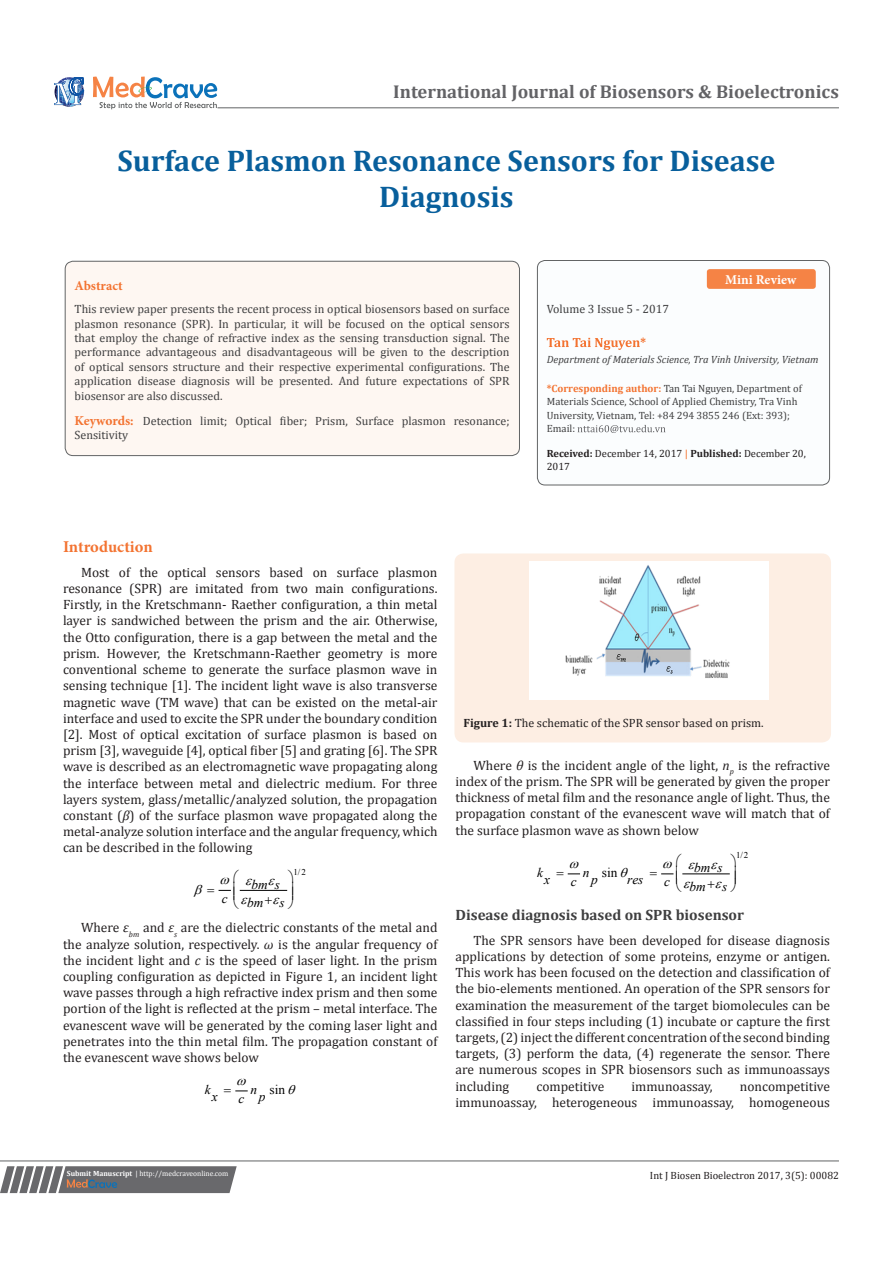
<style>
.page{position:relative;width:893px;height:1263px;background:#fff}
.page>*{position:absolute;margin:0;border:0;box-sizing:border-box;transform-origin:0 0}
.t1{font:700 30px/36px "Cambria";color:#085f9c;text-align:center}
.t2{font:700 18.6px "Cambria";color:#636366}
.List_Paragraph{font:700 16.5px "Minion Pro";letter-spacing:-.005em;color:#f37331}
.List_Paragraph-2{font:700 15px "Cambria";color:#3e3e3f}
.t3{font:13.5px/16.2px "Cambria";color:#231f20;text-align:justify}
.t4{font:700 13.5px "Minion Pro";letter-spacing:.005em;color:#fff}
.t5{font:700 13.5px "Minion Pro";color:#f37331}
.t6{font:italic 13.35px "Times New Roman";color:#000}
.t7{font:13.35px "Times New Roman";color:#000}
.t8{font:italic 13.2px "Times New Roman";color:#000}
.t9{font:13.2px "Times New Roman";color:#000}
.List_Paragraph-3{font:12px/14.4px "Cambria";color:#3e3e3f;text-align:justify}
.t10{font:12px "Cambria";color:#231f20}
.t11{font:10.5px/13.5px "Cambria";color:#3e3e3f}
.t12{font:10.5px/12.6px "Cambria";color:#231f20}
.t13{font:italic 10.5px "Cambria";color:#3e3e3f}
.t14{font:8.85px "Times New Roman";color:#000}
.t15{font:7.5px "Cambria";color:#fff}
.s1{font-family:"Minion Pro";font-weight:700;font-size:13.5px;color:#f37331}
.s2{font-weight:700;color:#f37331}
.s3{font-weight:700}
.s4{font-weight:700;color:#f58345}
.s5{font-style:italic}
</style>
<div class="page">
<svg style="left:54px;top:77px;width:30px;height:30px"></svg>
<svg style="left:93px;top:77px;width:124px;height:32px"></svg>
<svg style="left:0;top:1166px;width:237px;height:27px;background:#78787a"></svg>
<hr style="left:0;top:1161px;width:839px;height:1px;background:#626465">
<hr style="left:218px;top:108px;width:621px;height:1px;background:#626465">
<div style="left:537px;top:260px;width:293px;height:225px;background:#fbfdfe;border-radius:8px"></div>
<svg style="left:547px;top:338px;width:99px;height:12px"></svg>
<svg style="left:577px;top:425px;width:88px;height:8px"></svg>
<div style="left:537px;top:260px;width:293px;height:225px;border:1px solid #626465;border-radius:8px"></div>
<div style="left:707px;top:269px;width:109px;height:20px;background:#f58345;border-radius:3px"></div>
<div style="left:65px;top:261px;width:454px;height:195px;background:#fef7f2;border-radius:8px"></div>
<div style="left:65px;top:261px;width:455px;height:195px;border:1px solid #626465;border-radius:8px"></div>
<hr style="left:240px;top:890px;width:47px;height:1px;background:#000">
<hr style="left:683px;top:874px;width:46px;height:1px;background:#000">
<div style="left:454px;top:553px;width:377px;height:189px;background:#fdeee3;border-radius:9px"></div>
<img style="left:529px;top:562px;width:240px;height:138px">
<svg style="left:218px;top:889px;width:35px;height:2px"></svg>
<svg style="left:235px;top:1090px;width:12px;height:2px"></svg>
<svg style="left:567px;top:873px;width:12px;height:2px"></svg>
<svg style="left:661px;top:873px;width:34px;height:2px"></svg>
<p class="t2" style="left:393px;top:79px;width:447px">International Journal of Biosensors &amp; Bioelectronics</p>
<p class="t1" style="left:117px;top:142px;width:660px">Surface Plasmon Resonance Sensors for Disease<br>Diagnosis</p>
<p class="t5" style="left:75px;top:276px;width:50px">Abstract</p>
<p class="List_Paragraph-3" style="left:75px;top:302px;width:437px">This review paper presents the recent process in optical biosensors based on surface plasmon resonance (SPR). In particular, it will be focused on the optical sensors that employ the change of refractive index as the sensing transduction signal. The performance advantageous and disadvantageous will be given to the description of optical sensors structure and their respective experimental configurations. The application disease diagnosis will be presented. And future expectations of SPR biosensor are also discussed.</p>
<p class="List_Paragraph-3" style="left:75px;top:413px;width:437px"><span class="s1">Keywords:</span> Detection limit; Optical fiber; Prism, Surface plasmon resonance;<br>Sensitivity</p>
<p class="List_Paragraph-3" style="left:547px;top:302px;width:124px">Volume 3 Issue 5 - 2017</p>
<p class="t4" style="left:725px;top:270px;width:73px">Mini Review</p>
<p class="t13" style="left:547px;top:352px;width:273px">Department of Materials Science, Tra Vinh University, Vietnam</p>
<p class="t11" style="left:547px;top:381px;width:257px"><span class="s2">*Corresponding author:</span> Tan Tai Nguyen, Department of Materials Science, School of Applied Chemistry, Tra Vinh University, Vietnam, Tel: +84 294 3855 246 (Ext: 393); Email:</p>
<p class="t12" style="left:547px;top:447px;width:261px"><span class="s3">Received:</span> December 14, 2017 <span class="s4">|</span> <span class="s3">Published:</span> December 20,<br>2017</p>
<p class="List_Paragraph" style="left:63px;top:535px;width:91px">Introduction</p>
<p class="t3" style="left:63px;top:564px;width:376px;text-indent:18px">Most of the optical sensors based on surface plasmon resonance (SPR) are imitated from two main configurations.<br>Firstly, in the Kretschmann- Raether configuration, a thin metal layer is sandwiched between the prism and the air. Otherwise, the Otto configuration, there is a gap between the metal and the prism. However, the Kretschmann-Raether geometry is more conventional scheme to generate the surface plasmon wave in sensing technique [1]. The incident light wave is also transverse magnetic wave (TM wave) that can be existed on the metal-air interface and used to excite the SPR under the boundary condition [2]. Most of optical excitation of surface plasmon is based on prism [3], waveguide [4], optical fiber [5] and grating [6]. The SPR wave is described as an electromagnetic wave propagating along the interface between metal and dielectric medium. For three layers system, glass/metallic/analyzed solution, the propagation constant (<span class="s5">β</span>) of the surface plasmon wave propagated along the metal-analyze solution interface and the angular frequency, which can be described in the following</p>
<p class="t6" style="left:252px;top:875px;width:30px">bm s</p>
<p class="t6" style="left:222px;top:889px;width:7px">c</p>
<p class="t6" style="left:247px;top:894px;width:39px">bm s</p>
<p class="t14" style="left:293px;top:865px;width:14px">1/2</p>
<p class="t3" style="left:63px;top:920px;width:376px;text-indent:18px">Where <span class="s5">ε</span><sub>bm</sub> and <span class="s5">ε</span><sub>s</sub> are the dielectric constants of the metal and the analyze solution, respectively. <span class="s5">ω</span> is the angular frequency of the incident light and <span class="s5">c</span> is the speed of laser light. In the prism coupling configuration as depicted in Figure 1, an incident light wave passes through a high refractive index prism and then some portion of the light is reflected at the prism – metal interface. The evanescent wave will be generated by the coming laser light and penetrates into the thin metal film. The propagation constant of the evanescent wave shows below</p>
<p class="t8" style="left:205px;top:1081px;width:7px">k</p>
<p class="t9" style="left:250px;top:1081px;width:36px"><span class="s5">n</span> sin</p>
<p class="t8" style="left:212px;top:1087px;width:7px">x</p>
<p class="t8" style="left:259px;top:1087px;width:8px">p</p>
<p class="t8" style="left:238px;top:1090px;width:7px">c</p>
<p class="t10" style="left:463px;top:715px;width:302px"><span class="s3">Figure 1:</span> The schematic of the SPR sensor based on prism.</p>
<p class="t3" style="left:455px;top:757px;width:376px;text-indent:18px">Where <span class="s5">θ</span> is the incident angle of the light, <span class="s5">n</span><sub>p</sub> is the refractive index of the prism. The SPR will be generated by given the proper thickness of metal film and the resonance angle of light. Thus, the propagation constant of the evanescent wave will match that of the surface plasmon wave as shown below</p>
<p class="t6" style="left:694px;top:859px;width:30px">bm s</p>
<p class="t6" style="left:537px;top:863px;width:7px">k</p>
<p class="t6" style="left:583px;top:863px;width:8px">n</p>
<p class="t6" style="left:544px;top:870px;width:7px">x</p>
<p class="t6" style="left:591px;top:870px;width:8px">p</p>
<p class="t6" style="left:627px;top:870px;width:18px">res</p>
<p class="t7" style="left:602px;top:864px;width:17px">sin</p>
<p class="t6" style="left:571px;top:873px;width:7px">c</p>
<p class="t6" style="left:664px;top:873px;width:7px">c</p>
<p class="t6" style="left:690px;top:877px;width:39px">bm s</p>
<p class="t14" style="left:736px;top:849px;width:14px">1/2</p>
<p class="List_Paragraph-2" style="left:455px;top:904px;width:290px">Disease diagnosis based on SPR biosensor</p>
<p class="t3" style="left:455px;top:932px;width:376px;text-indent:18px">The SPR sensors have been developed for disease diagnosis applications by detection of some proteins, enzyme or antigen.<br>This work has been focused on the detection and classification of the bio-elements mentioned. An operation of the SPR sensors for examination the measurement of the target biomolecules can be classified in four steps including (1) incubate or capture the first targets, (2) inject the different concentration of the second binding targets, (3) perform the data, (4) regenerate the sensor. There are numerous scopes in SPR biosensors such as immunoassays including</p>
<p class="t3" style="left:455px;top:1078px;width:376px;text-align:right">noncompetitive<br>immunoassay, heterogeneous immunoassay, homogeneous</p>
<p class="t3" style="left:536px;top:1078px;width:69px">competitive</p>
<p class="t3" style="left:631px;top:1078px;width:83px">immunoassay,</p>
<p class="t15" style="left:67px;top:1169px;width:163px"><span class="s3">Submit Manuscript</span> | http://medcraveonline.com</p>
<p class="t12" style="left:650px;top:1168px;width:191px">Int J Biosen Bioelectron 2017, 3(5): 00082</p>
</div>
